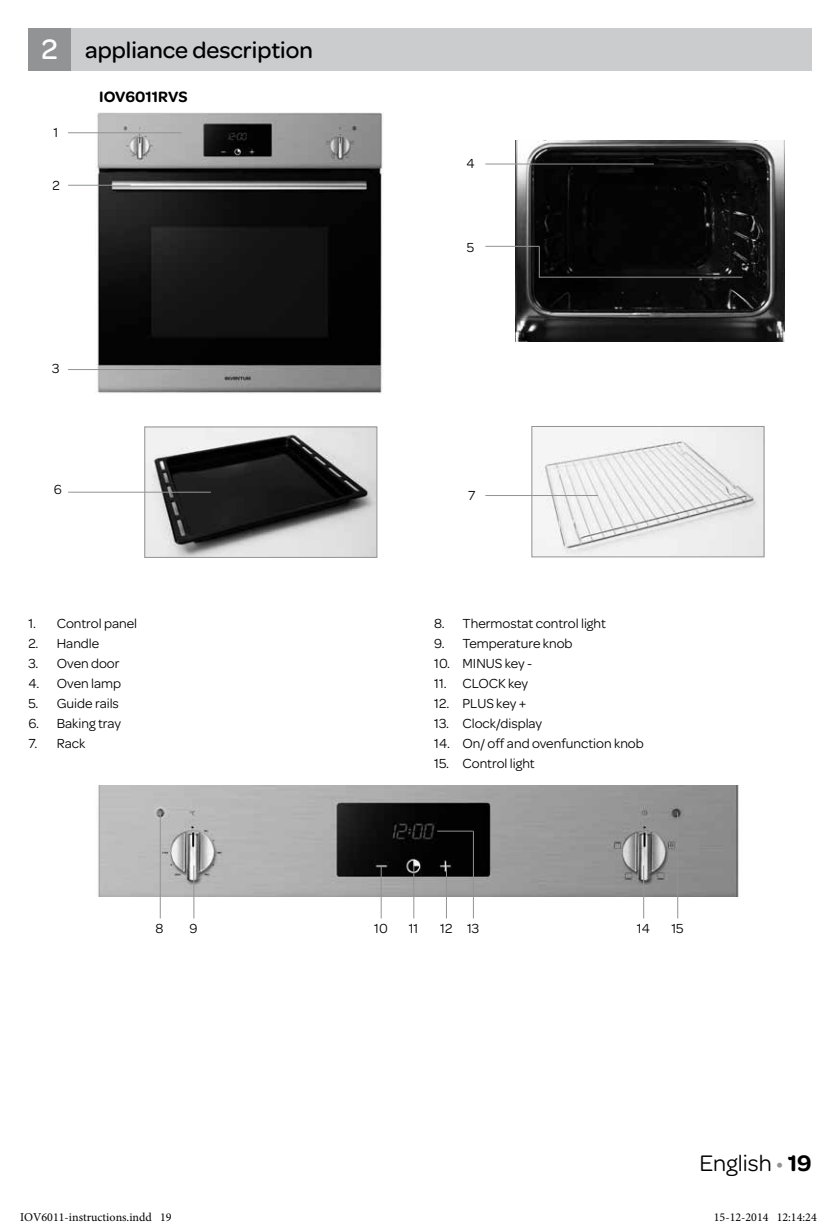
<style>
.page{position:relative;width:840px;height:1227px;background:#fff}
.page>*{position:absolute;margin:0;border:0;box-sizing:border-box;transform-origin:0 0}
.t1{font:500 24px "Omnes";color:#000}
.t2{font:24px "Omnes";color:#000}
.t3{font:600 16px "Omnes";color:#000}
.t4{font:14px "Omnes";color:#000}
.t5{font:12px "Minion Pro";color:#000}
.s1{font-size:30px;color:#fff}
.s2{color:#929395}
.s3{font-weight:600}
</style>
<div class="page">
<div style="left:57px;top:28px;width:754px;height:43px;background:#cacccd"></div>
<div style="left:28px;top:28px;width:43px;height:43px;background:#929395"></div>
<img style="left:515px;top:140px;width:269px;height:201px">
<img style="left:95px;top:112px;width:288px;height:282px">
<hr style="left:68px;top:132px;width:113px;height:1px;background:#929395">
<hr style="left:68px;top:369px;width:113px;height:1px;background:#929395">
<hr style="left:68px;top:185px;width:62px;height:1px;background:#929395">
<img style="left:98px;top:785px;width:641px;height:111px">
<hr style="left:160px;top:812px;width:1px;height:106px;background:#929395">
<hr style="left:193px;top:865px;width:1px;height:53px;background:#929395">
<hr style="left:380px;top:865px;width:1px;height:53px;background:#929395">
<hr style="left:413px;top:865px;width:1px;height:53px;background:#929395">
<hr style="left:445px;top:865px;width:1px;height:53px;background:#929395">
<hr style="left:642px;top:865px;width:1px;height:53px;background:#929395">
<hr style="left:676px;top:812px;width:1px;height:106px;background:#929395">
<hr style="left:472px;top:831px;width:1px;height:87px;background:#929395">
<hr style="left:437px;top:830px;width:35px;height:1px;background:#929395">
<img style="left:146px;top:428px;width:229px;height:128px">
<div style="left:144px;top:426px;width:233px;height:132px;border:1px solid #929395"></div>
<img style="left:533px;top:428px;width:229px;height:127px">
<div style="left:531px;top:426px;width:233px;height:131px;border:1px solid #929395"></div>
<hr style="left:485px;top:163px;width:168px;height:1px;background:#929395">
<hr style="left:485px;top:246px;width:54px;height:1px;background:#929395">
<hr style="left:68px;top:492px;width:143px;height:1px;background:#929395">
<hr style="left:485px;top:495px;width:112px;height:1px;background:#929395">
<hr style="left:539px;top:277px;width:203px;height:1px;background:#929395">
<hr style="left:538px;top:246px;width:1px;height:32px;background:#929395">
<h1 class="t1" style="left:42px;top:33px;width:273px"><span class="s1">2</span> appliance description</h1>
<p class="t4" style="left:54px;top:122px;width:6px">1</p>
<p class="t4" style="left:52px;top:176px;width:9px">2</p>
<p class="t3" style="left:99px;top:85px;width:90px">IOV6011RVS</p>
<p class="t4" style="left:52px;top:359px;width:9px">3</p>
<p class="t4" style="left:54px;top:480px;width:10px">6</p>
<p class="t4" style="left:28px;top:614px;width:110px">1. Control panel</p>
<p class="t4" style="left:28px;top:634px;width:72px">2. Handle</p>
<p class="t4" style="left:28px;top:654px;width:93px">3. Oven door</p>
<p class="t4" style="left:28px;top:674px;width:94px">4. Oven lamp</p>
<p class="t4" style="left:28px;top:694px;width:92px">5. Guide rails</p>
<p class="t4" style="left:28px;top:714px;width:94px">6. Baking tray</p>
<p class="t4" style="left:28px;top:734px;width:58px">7. Rack</p>
<p class="t4" style="left:466px;top:154px;width:10px">4</p>
<p class="t4" style="left:466px;top:238px;width:9px">5</p>
<p class="t4" style="left:468px;top:486px;width:9px">7</p>
<p class="t4" style="left:434px;top:614px;width:173px">8. Thermostat control light</p>
<p class="t4" style="left:434px;top:634px;width:140px">9. Temperature knob</p>
<p class="t4" style="left:434px;top:654px;width:99px">10. MINUS key -</p>
<p class="t4" style="left:434px;top:674px;width:95px">11. CLOCK key</p>
<p class="t4" style="left:434px;top:694px;width:93px">12. PLUS key +</p>
<p class="t4" style="left:434px;top:714px;width:109px">13. Clock/display</p>
<p class="t4" style="left:434px;top:734px;width:211px">14. On/ off and ovenfunction knob</p>
<p class="t4" style="left:434px;top:754px;width:102px">15. Control light</p>
<p class="t4" style="left:155px;top:919px;width:9px">8</p>
<p class="t4" style="left:189px;top:919px;width:10px">9</p>
<p class="t4" style="left:374px;top:919px;width:15px">10</p>
<p class="t4" style="left:408px;top:919px;width:11px">11</p>
<p class="t4" style="left:440px;top:919px;width:41px">12 13</p>
<p class="t4" style="left:636px;top:919px;width:14px">14</p>
<p class="t4" style="left:671px;top:919px;width:14px">15</p>
<h1 class="t2" style="left:699px;top:1146px;width:114px">English <span class="s2">•</span> <span class="s3">19</span></h1>
<p class="t5" style="left:20px;top:1209px;width:153px">IOV6011-instructions.indd 19</p>
<p class="t5" style="left:713px;top:1209px;width:104px">15-12-2014 12:14:24</p>
</div>
